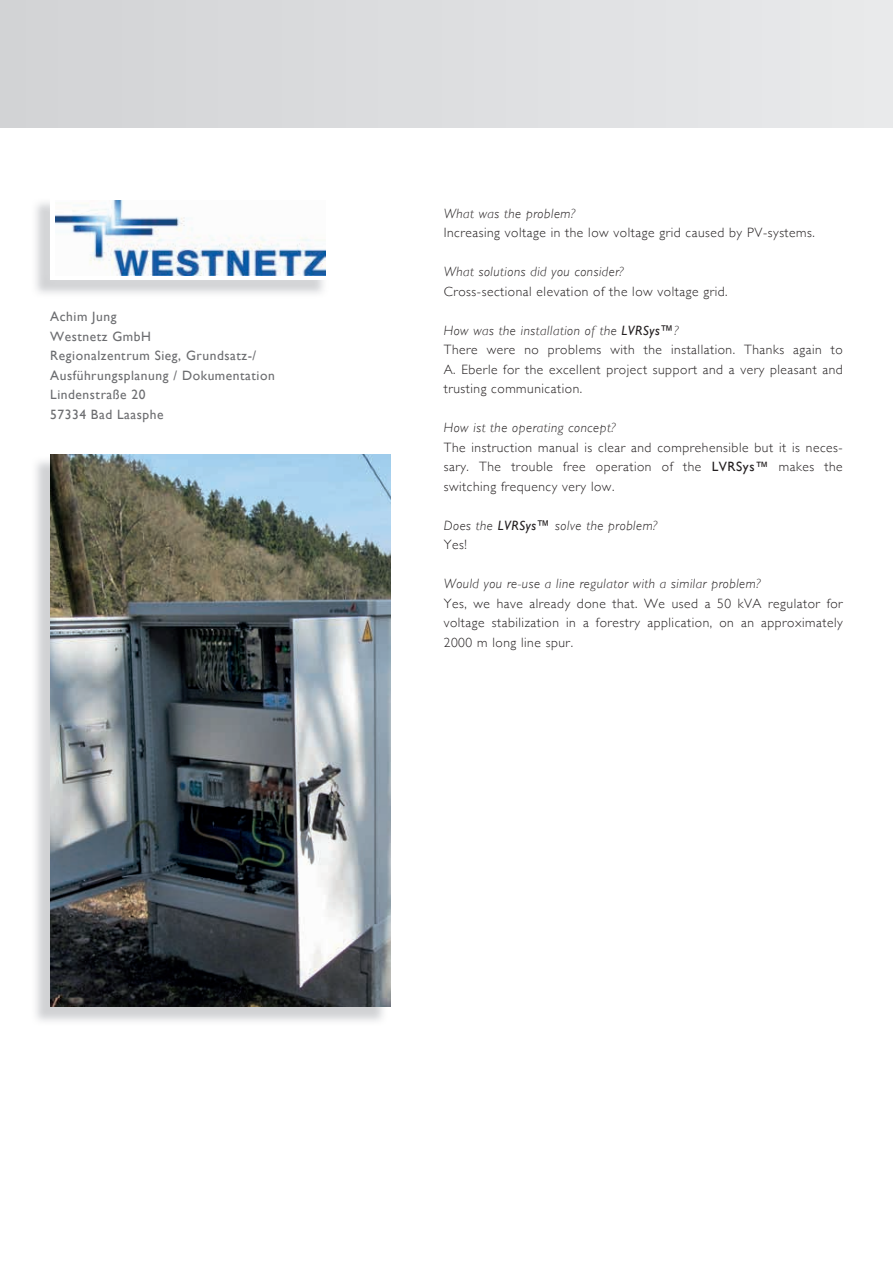
<style>
.page{position:relative;width:893px;height:1263px;background:#fff}
.page>*{position:absolute;margin:0;border:0;box-sizing:border-box;transform-origin:0 0}
.t1{font:300 13.5px/19.5px "Gill Sans";letter-spacing:.04em;color:#231f20;text-align:justify}
.t2{font:italic 300 13.5px/19.5px "Gill Sans";letter-spacing:.04em;color:#231f20}
.t3{font:13.5px/19.5px "Gill Sans";letter-spacing:.04em;color:#6c6d70}
.s1{font-style:italic}
.s2{font-weight:400;font-style:italic}
.s3{font-weight:400}
.s4{font-style:normal}
</style>
<div class="page">
<div style="left:0;top:0;width:893px;height:128px;background:#dddee0"></div>
<div style="left:50px;top:196px;width:281px;height:84px;background:#fff"></div>
<img style="left:56px;top:200px;width:270px;height:75px">
<img style="left:50px;top:454px;width:340px;height:553px">
<p class="t3" style="left:50px;top:307px;width:226px">Achim Jung<br>Westnetz GmbH<br>Regionalzentrum Sieg, Grundsatz-/<br>Ausführungsplanung / Dokumentation<br>Lindenstraße 20<br>57334 Bad Laasphe</p>
<p class="t2" style="left:444px;top:203px;width:133px">What was the problem?</p>
<p class="t1" style="left:444px;top:222px;width:373px">Increasing voltage in the low voltage grid caused by PV-systems.</p>
<p class="t2" style="left:444px;top:262px;width:181px">What solutions did you consider?</p>
<p class="t1" style="left:444px;top:281px;width:285px">Cross-sectional elevation of the low voltage grid.</p>
<p class="t1" style="left:444px;top:320px;width:401px;text-align:left"><span class="s1">How was the installation of the</span> <span class="s2">LVRSys™</span><span class="s1">?<br></span>There were no problems with the installation. Thanks again to A. Eberle for the excellent project support and a very pleasant and trusting communication.</p>
<p class="t2" style="left:444px;top:418px;width:173px">How ist the operating concept?</p>
<p class="t1" style="left:444px;top:437px;width:400px">The instruction manual is clear and comprehensible but it is neces&shy;sary. The trouble free operation of the <span class="s3">LVRSys™</span> makes the switching frequency very low.</p>
<p class="t2" style="left:444px;top:515px;width:215px">Does the <span class="s3">LVRSys™</span> solve the problem?<br><span class="s4">Yes!</span></p>
<p class="t2" style="left:444px;top:574px;width:318px">Would you re-use a line regulator with a similar problem?</p>
<p class="t1" style="left:444px;top:593px;width:401px">Yes, we have already done that. We used a 50 kVA regulator for voltage stabilization in a forestry application, on an approximately 2000 m long line spur.</p>
</div>
